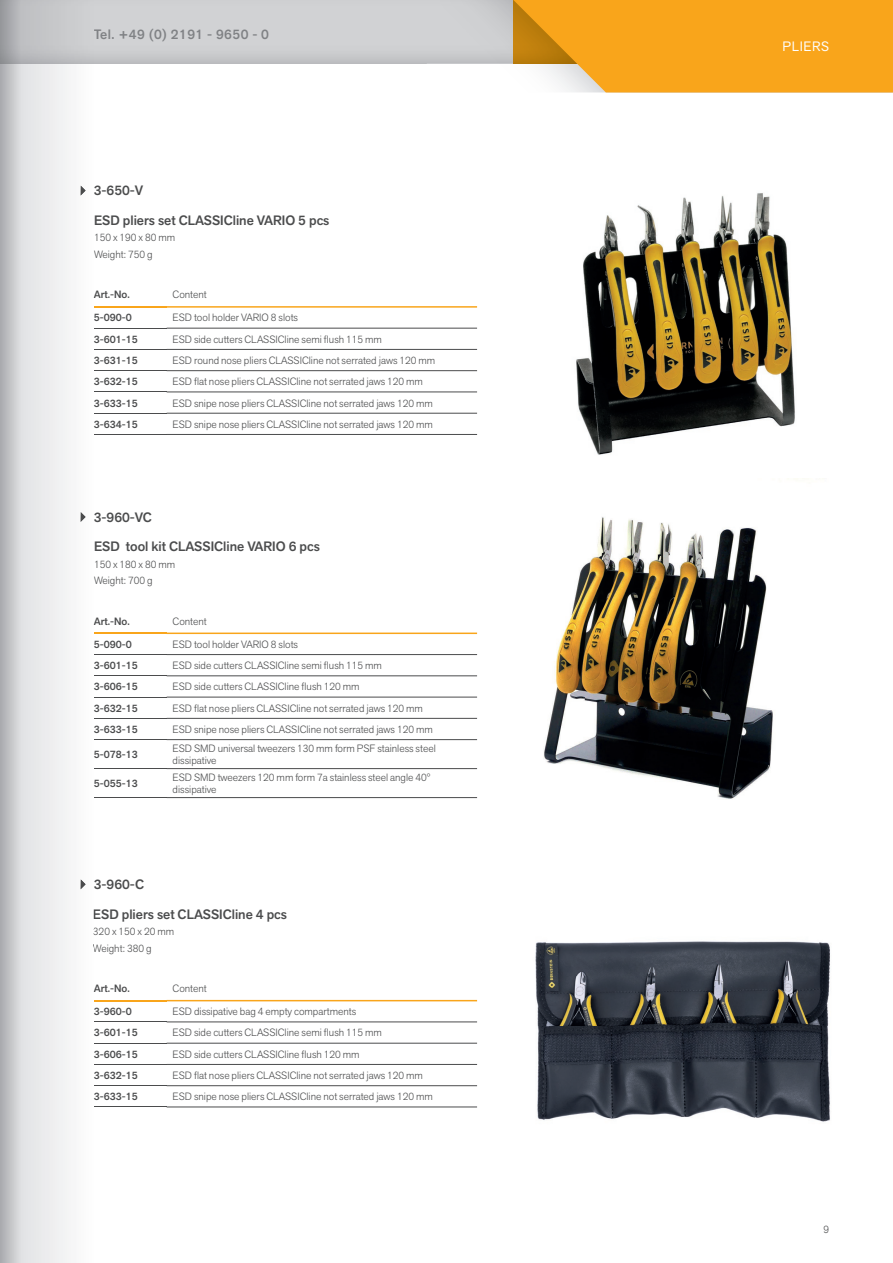
<style>
.page{position:relative;width:893px;height:1263px;background:#fff}
.page>*{position:absolute;margin:0;border:0;box-sizing:border-box;transform-origin:0 0}
.t1{font:500 13.5px "Akzid Grtsk Next";color:#4b4c4d}
.t2{font:500 13.5px "Akzid Grtsk Next";letter-spacing:.03em;color:#808285}
.t3{font:13.5px "Akzid Grtsk Next";letter-spacing:.04em;color:#fff}
.t4{font:300 10.5px/16.5px "Akzid Grtsk Next";color:#4b4c4d}
.t5{font:500 10.5px "Akzid Grtsk Next";color:#4b4c4d}
</style>
<div class="page">
<img style="left:543px;top:478px;width:255px;height:321px">
<img style="left:576px;top:193px;width:219px;height:262px">
<img style="left:535px;top:941px;width:295px;height:181px">
<svg style="left:513px;top:0;width:380px;height:92px;background:#f4a727"></svg>
<hr style="left:94px;top:328px;width:73px;height:1px;background:#4b4c4d">
<hr style="left:167px;top:328px;width:310px;height:1px;background:#4b4c4d">
<hr style="left:94px;top:349px;width:73px;height:1px;background:#4b4c4d">
<hr style="left:167px;top:349px;width:310px;height:1px;background:#4b4c4d">
<hr style="left:94px;top:370px;width:73px;height:1px;background:#4b4c4d">
<hr style="left:167px;top:370px;width:310px;height:1px;background:#4b4c4d">
<hr style="left:94px;top:392px;width:73px;height:1px;background:#4b4c4d">
<hr style="left:167px;top:392px;width:310px;height:1px;background:#4b4c4d">
<hr style="left:94px;top:413px;width:73px;height:1px;background:#4b4c4d">
<hr style="left:167px;top:413px;width:310px;height:1px;background:#4b4c4d">
<hr style="left:94px;top:434px;width:73px;height:1px;background:#4b4c4d">
<hr style="left:167px;top:434px;width:310px;height:1px;background:#4b4c4d">
<hr style="left:94px;top:306px;width:73px;height:2px;background:#f9a51b">
<hr style="left:167px;top:306px;width:310px;height:2px;background:#f9a51b">
<hr style="left:94px;top:654px;width:73px;height:1px;background:#4b4c4d">
<hr style="left:167px;top:654px;width:310px;height:1px;background:#4b4c4d">
<hr style="left:94px;top:676px;width:73px;height:1px;background:#4b4c4d">
<hr style="left:167px;top:675px;width:310px;height:1px;background:#4b4c4d">
<hr style="left:94px;top:697px;width:73px;height:1px;background:#4b4c4d">
<hr style="left:167px;top:697px;width:310px;height:1px;background:#4b4c4d">
<hr style="left:94px;top:718px;width:73px;height:1px;background:#4b4c4d">
<hr style="left:167px;top:718px;width:310px;height:1px;background:#4b4c4d">
<hr style="left:94px;top:739px;width:73px;height:1px;background:#4b4c4d">
<hr style="left:167px;top:739px;width:310px;height:1px;background:#4b4c4d">
<hr style="left:94px;top:768px;width:73px;height:1px;background:#4b4c4d">
<hr style="left:167px;top:768px;width:310px;height:1px;background:#4b4c4d">
<hr style="left:94px;top:797px;width:73px;height:1px;background:#4b4c4d">
<hr style="left:167px;top:797px;width:310px;height:1px;background:#4b4c4d">
<hr style="left:94px;top:632px;width:73px;height:2px;background:#f9a51b">
<hr style="left:167px;top:632px;width:310px;height:2px;background:#f9a51b">
<hr style="left:94px;top:1022px;width:73px;height:1px;background:#4b4c4d">
<hr style="left:167px;top:1022px;width:310px;height:1px;background:#4b4c4d">
<hr style="left:94px;top:1043px;width:73px;height:1px;background:#4b4c4d">
<hr style="left:167px;top:1043px;width:310px;height:1px;background:#4b4c4d">
<hr style="left:94px;top:1064px;width:73px;height:1px;background:#4b4c4d">
<hr style="left:167px;top:1064px;width:310px;height:1px;background:#4b4c4d">
<hr style="left:94px;top:1085px;width:73px;height:1px;background:#4b4c4d">
<hr style="left:167px;top:1085px;width:310px;height:1px;background:#4b4c4d">
<hr style="left:94px;top:1107px;width:73px;height:1px;background:#4b4c4d">
<hr style="left:167px;top:1107px;width:310px;height:1px;background:#4b4c4d">
<hr style="left:94px;top:1000px;width:73px;height:1px;background:#f9a51b">
<hr style="left:167px;top:1000px;width:310px;height:1px;background:#f9a51b">
<svg style="left:0;top:64px;width:81px;height:1199px"></svg>
<svg style="left:81px;top:186px;width:5px;height:9px"></svg>
<svg style="left:81px;top:512px;width:5px;height:10px"></svg>
<svg style="left:81px;top:879px;width:5px;height:10px"></svg>
<p class="t2" style="left:94px;top:26px;width:177px">Tel. +49 (0) 2191 - 9650 - 0</p>
<p class="t1" style="left:94px;top:182px;width:51px">3-650-V</p>
<p class="t1" style="left:94px;top:211px;width:237px">ESD pliers set CLASSICline VARIO 5 pcs</p>
<p class="t4" style="left:94px;top:229px;width:83px">150 x 190 x 80 mm<br>Weight: 750 g</p>
<p class="t5" style="left:94px;top:288px;width:38px">Art.-No.</p>
<p class="t4" style="left:173px;top:286px;width:36px">Content</p>
<p class="t5" style="left:94px;top:311px;width:40px">5-090-0</p>
<p class="t4" style="left:173px;top:309px;width:127px">ESD tool holder VARIO 8 slots</p>
<p class="t5" style="left:94px;top:332px;width:46px">3-601-15</p>
<p class="t4" style="left:173px;top:331px;width:211px">ESD side cutters CLASSICline semi flush 115 mm</p>
<p class="t5" style="left:94px;top:353px;width:46px">3-631-15</p>
<p class="t4" style="left:173px;top:352px;width:264px">ESD round nose pliers CLASSICline not serrated jaws 120 mm</p>
<p class="t5" style="left:94px;top:375px;width:46px">3-632-15</p>
<p class="t4" style="left:173px;top:373px;width:252px">ESD flat nose pliers CLASSICline not serrated jaws 120 mm</p>
<p class="t5" style="left:94px;top:396px;width:46px">3-633-15</p>
<p class="t4" style="left:173px;top:394px;width:262px">ESD snipe nose pliers CLASSICline not serrated jaws 120 mm</p>
<p class="t5" style="left:94px;top:417px;width:46px">3-634-15</p>
<p class="t4" style="left:173px;top:416px;width:262px">ESD snipe nose pliers CLASSICline not serrated jaws 120 mm</p>
<p class="t1" style="left:94px;top:508px;width:60px">3-960-VC</p>
<p class="t1" style="left:94px;top:538px;width:227px">ESD tool kit CLASSICline VARIO 6 pcs</p>
<p class="t4" style="left:94px;top:556px;width:83px">150 x 180 x 80 mm<br>Weight: 700 g</p>
<p class="t5" style="left:94px;top:614px;width:38px">Art.-No.</p>
<p class="t4" style="left:173px;top:613px;width:36px">Content</p>
<p class="t5" style="left:94px;top:637px;width:40px">5-090-0</p>
<p class="t4" style="left:173px;top:636px;width:127px">ESD tool holder VARIO 8 slots</p>
<p class="t5" style="left:94px;top:659px;width:46px">3-601-15</p>
<p class="t4" style="left:173px;top:657px;width:211px">ESD side cutters CLASSICline semi flush 115 mm</p>
<p class="t5" style="left:94px;top:680px;width:46px">3-606-15</p>
<p class="t4" style="left:173px;top:678px;width:189px">ESD side cutters CLASSICline flush 120 mm</p>
<p class="t5" style="left:94px;top:701px;width:46px">3-632-15</p>
<p class="t4" style="left:173px;top:700px;width:252px">ESD flat nose pliers CLASSICline not serrated jaws 120 mm</p>
<p class="t5" style="left:94px;top:722px;width:46px">3-633-15</p>
<p class="t4" style="left:173px;top:721px;width:262px">ESD snipe nose pliers CLASSICline not serrated jaws 120 mm</p>
<p class="t5" style="left:94px;top:747px;width:46px">5-078-13</p>
<p class="t4" style="left:173px;top:742px;width:265px;line-height:12.6px">ESD SMD universal tweezers 130 mm form PSF stainless steel dissipative</p>
<p class="t5" style="left:94px;top:776px;width:46px">5-055-13</p>
<p class="t4" style="left:173px;top:771px;width:259px;line-height:12.6px">ESD SMD tweezers 120 mm form 7a stainless steel angle 40° dissipative</p>
<p class="t1" style="left:94px;top:875px;width:52px">3-960-C</p>
<p class="t1" style="left:93px;top:905px;width:196px">ESD pliers set CLASSICline 4 pcs</p>
<p class="t4" style="left:93px;top:923px;width:83px">320 x 150 x 20 mm<br>Weight: 380 g</p>
<p class="t5" style="left:94px;top:982px;width:38px">Art.-No.</p>
<p class="t4" style="left:173px;top:980px;width:36px">Content</p>
<p class="t5" style="left:94px;top:1005px;width:40px">3-960-0</p>
<p class="t4" style="left:173px;top:1003px;width:185px">ESD dissipative bag 4 empty compartments</p>
<p class="t5" style="left:94px;top:1026px;width:46px">3-601-15</p>
<p class="t4" style="left:173px;top:1024px;width:211px">ESD side cutters CLASSICline semi flush 115 mm</p>
<p class="t5" style="left:94px;top:1047px;width:46px">3-606-15</p>
<p class="t4" style="left:173px;top:1046px;width:189px">ESD side cutters CLASSICline flush 120 mm</p>
<p class="t5" style="left:94px;top:1068px;width:46px">3-632-15</p>
<p class="t4" style="left:173px;top:1067px;width:252px">ESD flat nose pliers CLASSICline not serrated jaws 120 mm</p>
<p class="t5" style="left:94px;top:1090px;width:46px">3-633-15</p>
<p class="t4" style="left:173px;top:1088px;width:262px">ESD snipe nose pliers CLASSICline not serrated jaws 120 mm</p>
<p class="t3" style="left:783px;top:38px;width:48px">PLIERS</p>
<p class="t4" style="left:823px;top:1220px;width:7px">9</p>
</div>
